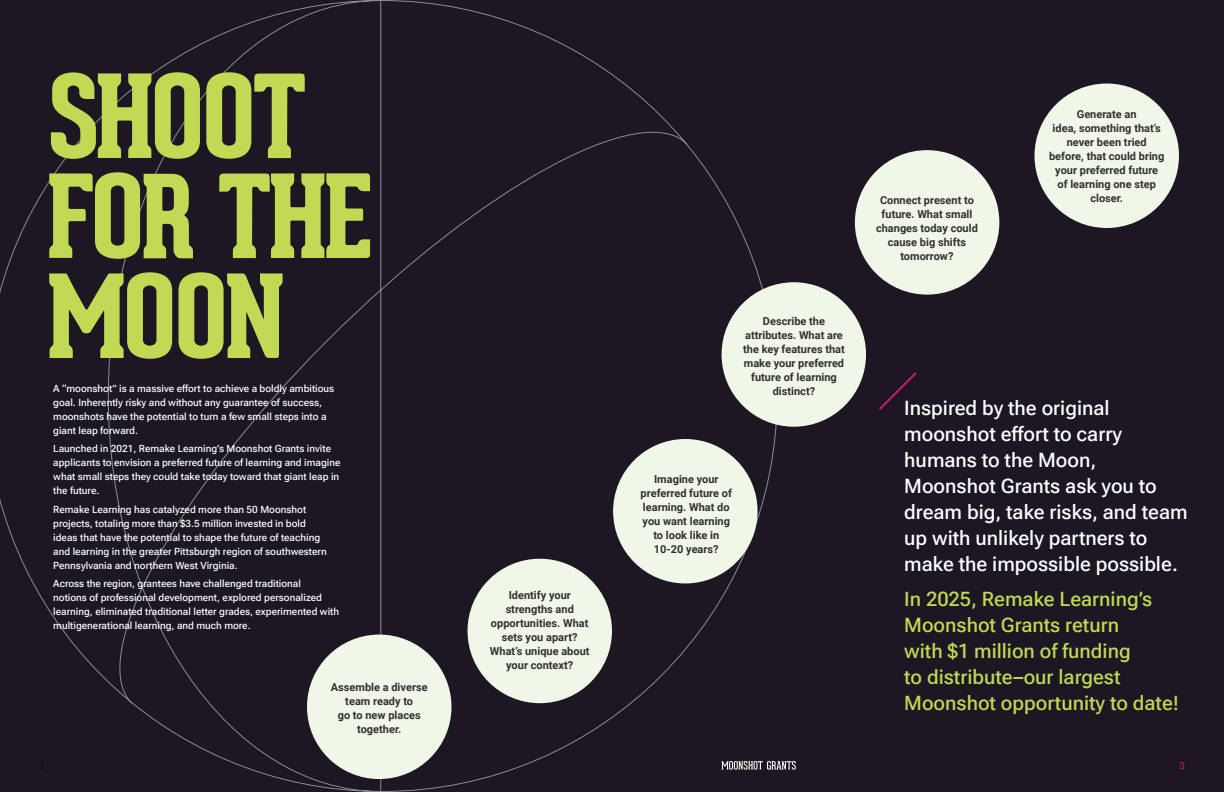
<style>
.page{position:relative;width:1224px;height:792px;background:#fff}
.page>*{position:absolute;margin:0;border:0;box-sizing:border-box;transform-origin:0 0}
.t1{font:800 113px/100px "Geared Slab";letter-spacing:-.04em;color:#c2d954}
.t2{font:20px/26px "Roboto Flex";color:#fff}
.t3{font:20px/26px "Roboto Flex";color:#c2d954}
.t4{font:700 11px/14px "Roboto";color:#303131;text-align:center}
.t5{font:10px/14px "Roboto Flex";color:#fff}
.t6{font:10px "Roboto";color:#c81a78}
</style>
<div class="page">
<div style="left:612px;top:0;width:612px;height:792px;background:#1d1723"></div>
<div style="left:0;top:0;width:777px;height:792px;background:#1d1723"></div>
<div style="left:307px;top:635px;width:144px;height:144px;background:#f0f7e8;border-radius:50%"></div>
<div style="left:468px;top:559px;width:144px;height:144px;background:#f0f7e8;border-radius:50%"></div>
<svg style="left:722px;top:761px;width:74px;height:9px"></svg>
<div style="left:613px;top:439px;width:145px;height:144px;background:#f0f7e8;border-radius:50%"></div>
<div style="left:722px;top:282px;width:144px;height:145px;background:#f0f7e8;border-radius:50%"></div>
<div style="left:855px;top:150px;width:144px;height:145px;background:#f0f7e8;border-radius:50%"></div>
<div style="left:1035px;top:84px;width:144px;height:144px;background:#f0f7e8;border-radius:50%"></div>
<svg style="left:879px;top:372px;width:38px;height:38px"></svg>
<h2 class="t1" style="left:46px;top:70px;width:330px">SHOOT<br>FOR THE<br>MOON</h2>
<p class="t5" style="left:53px;top:380px;width:283px">A “moonshot” is a massive effort to achieve a boldly ambitious goal. Inherently risky and without any guarantee of success, moonshots have the potential to turn a few small steps into a giant leap forward.</p>
<p class="t5" style="left:53px;top:441px;width:289px">Launched in 2021, Remake Learning’s Moonshot Grants invite applicants to envision a preferred future of learning and imagine what small steps they could take today toward that giant leap in the future.</p>
<p class="t5" style="left:53px;top:501px;width:275px">Remake Learning has catalyzed more than 50 Moonshot projects, totaling more than $3.5 million invested in bold ideas that have the potential to shape the future of teaching and learning in the greater Pittsburgh region of southwestern Pennsylvania and northern West Virginia.</p>
<p class="t5" style="left:53px;top:576px;width:287px">Across the region, grantees have challenged traditional<br>notions of professional development, explored personalized learning, eliminated traditional letter grades, experimented with multigenerational learning, and much more.</p>
<p class="t4" style="left:331px;top:680px;width:98px">Assemble a diverse team ready to<br>go to new places together.</p>
<p class="t4" style="left:490px;top:587px;width:101px">Identify your strengths and opportunities. What sets you apart?<br>What’s unique about your context?</p>
<p class="t4" style="left:743px;top:314px;width:103px">Describe the attributes. What are the key features that make your preferred future of learning distinct?</p>
<p class="t4" style="left:641px;top:472px;width:93px">Imagine your preferred future of learning. What do you want learning to look like in<br>10-20 years?</p>
<p class="t4" style="left:876px;top:193px;width:103px">Connect present to future. What small changes today could cause big shifts tomorrow?</p>
<p class="t4" style="left:1049px;top:106px;width:117px">Generate an<br>idea, something that’s never been tried before, that could bring your preferred future of learning one step closer.</p>
<p class="t2" style="left:904px;top:393px;width:285px">Inspired by the original moonshot effort to carry humans to the Moon,<br>Moonshot Grants ask you to dream big, take risks, and team up with unlikely partners to make the impossible possible.</p>
<p class="t3" style="left:904px;top:583px;width:276px">In 2025, Remake Learning’s<br>Moonshot Grants return<br>with $1 million of funding<br>to distribute–our largest<br>Moonshot opportunity to date!</p>
<p class="t6" style="left:1179px;top:758px;width:7px">3</p>
</div>
